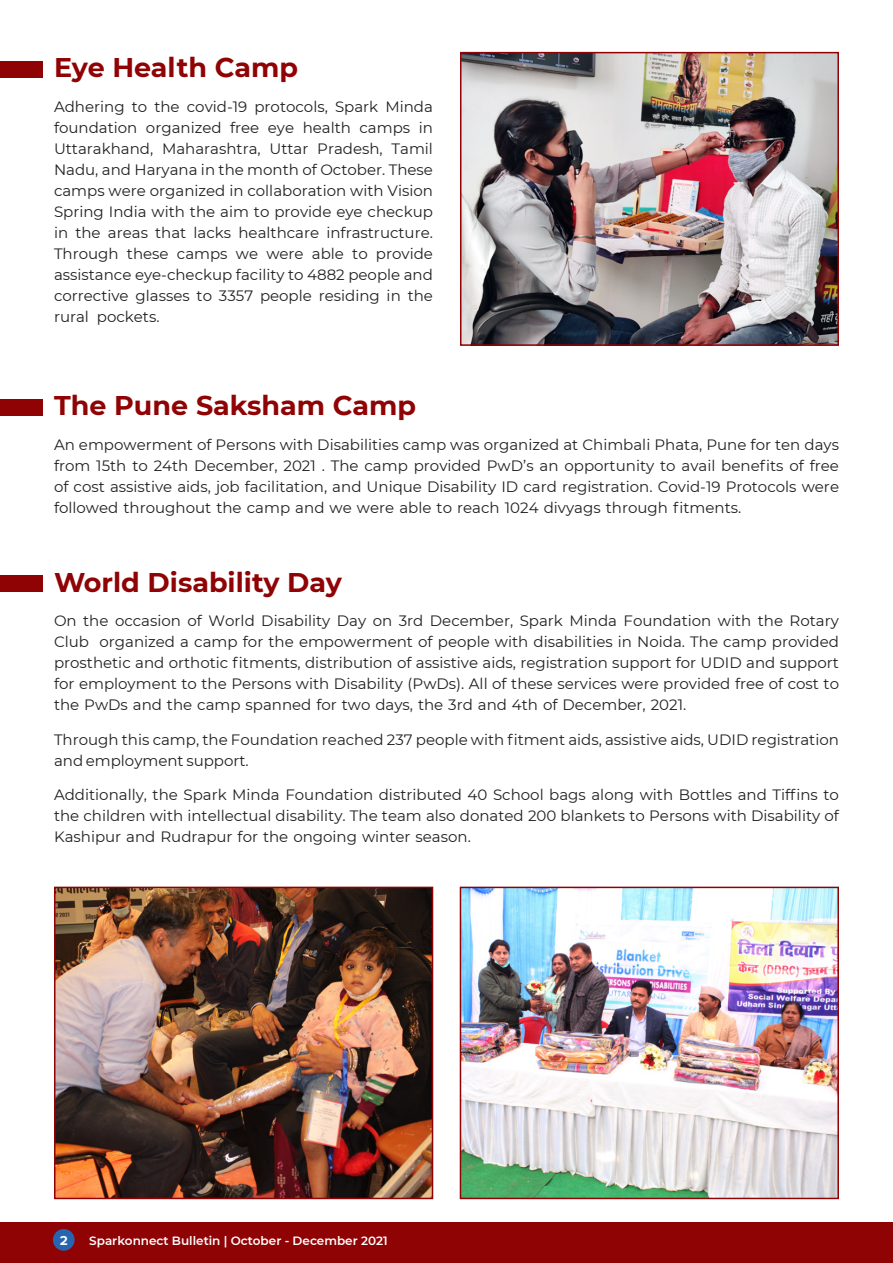
<style>
.page{position:relative;width:893px;height:1263px;background:#fff}
.page>*{position:absolute;margin:0;border:0;box-sizing:border-box;transform-origin:0 0}
.t1{font:700 27px "Montserrat";color:#900305}
.t2{font:15px/21px "Montserrat";color:#231f20;text-align:justify}
.t3{font:700 13.5px "Proxima Nova";color:#fff}
.t4{font:600 12px "Montserrat";color:#fff}
</style>
<div class="page">
<div style="left:0;top:1222px;width:893px;height:41px;background:#900305"></div>
<div style="left:53px;top:1229px;width:22px;height:22px;background:#2865b1;border-radius:50%"></div>
<div style="left:0;top:61px;width:42px;height:16px;background:#900305"></div>
<div style="left:0;top:399px;width:42px;height:17px;background:#900305"></div>
<div style="left:0;top:575px;width:42px;height:17px;background:#900305"></div>
<img style="left:463px;top:55px;width:373px;height:288px">
<div style="left:460px;top:52px;width:379px;height:294px;border:2px solid #900305"></div>
<img style="left:57px;top:890px;width:373px;height:306px">
<div style="left:54px;top:887px;width:379px;height:312px;border:2px solid #900305"></div>
<img style="left:463px;top:890px;width:373px;height:306px">
<div style="left:460px;top:887px;width:379px;height:312px;border:2px solid #900305"></div>
<h1 class="t1" style="left:54px;top:48px;width:246px">Eye Health Camp</h1>
<p class="t2" style="left:54px;top:95px;width:380px">Adhering to the covid-19 protocols, Spark Minda foundation organized free eye health camps in Uttarakhand, Maharashtra, Uttar Pradesh, Tamil Nadu, and Haryana in the month of October. These camps were organized in collaboration with Vision Spring India with the aim to provide eye checkup in the areas that lacks healthcare infrastructure.<br>Through these camps we were able to provide assistance eye-checkup facility to 4882 people and corrective glasses to 3357 people residing in the rural pockets.</p>
<h1 class="t1" style="left:54px;top:386px;width:364px">The Pune Saksham Camp</h1>
<p class="t2" style="left:54px;top:433px;width:786px">An empowerment of Persons with Disabilities camp was organized at Chimbali Phata, Pune for ten days from 15th to 24th December, 2021 . The camp provided PwD’s an opportunity to avail benefits of free of cost assistive aids, job facilitation, and Unique Disability ID card registration. Covid-19 Protocols were followed throughout the camp and we were able to reach 1024 divyags through fitments.</p>
<h1 class="t1" style="left:54px;top:563px;width:290px">World Disability Day</h1>
<p class="t2" style="left:54px;top:610px;width:787px">On the occasion of World Disability Day on 3rd December, Spark Minda Foundation with the Rotary Club organized a camp for the empowerment of people with disabilities in Noida. The camp provided prosthetic and orthotic fitments, distribution of assistive aids, registration support for UDID and support for employment to the Persons with Disability (PwDs). All of these services were provided free of cost to the PwDs and the camp spanned for two days, the 3rd and 4th of December, 2021.</p>
<p class="t2" style="left:54px;top:728px;width:786px">Through this camp, the Foundation reached 237 people with fitment aids, assistive aids, UDID registration and employment support.</p>
<p class="t2" style="left:54px;top:784px;width:786px">Additionally, the Spark Minda Foundation distributed 40 School bags along with Bottles and Tiffins to the children with intellectual disability. The team also donated 200 blankets to Persons with Disability of Kashipur and Rudrapur for the ongoing winter season.</p>
<p class="t3" style="left:60px;top:1232px;width:10px">2</p>
<p class="t4" style="left:89px;top:1232px;width:300px">Sparkonnect Bulletin | October - December 2021</p>
</div>
